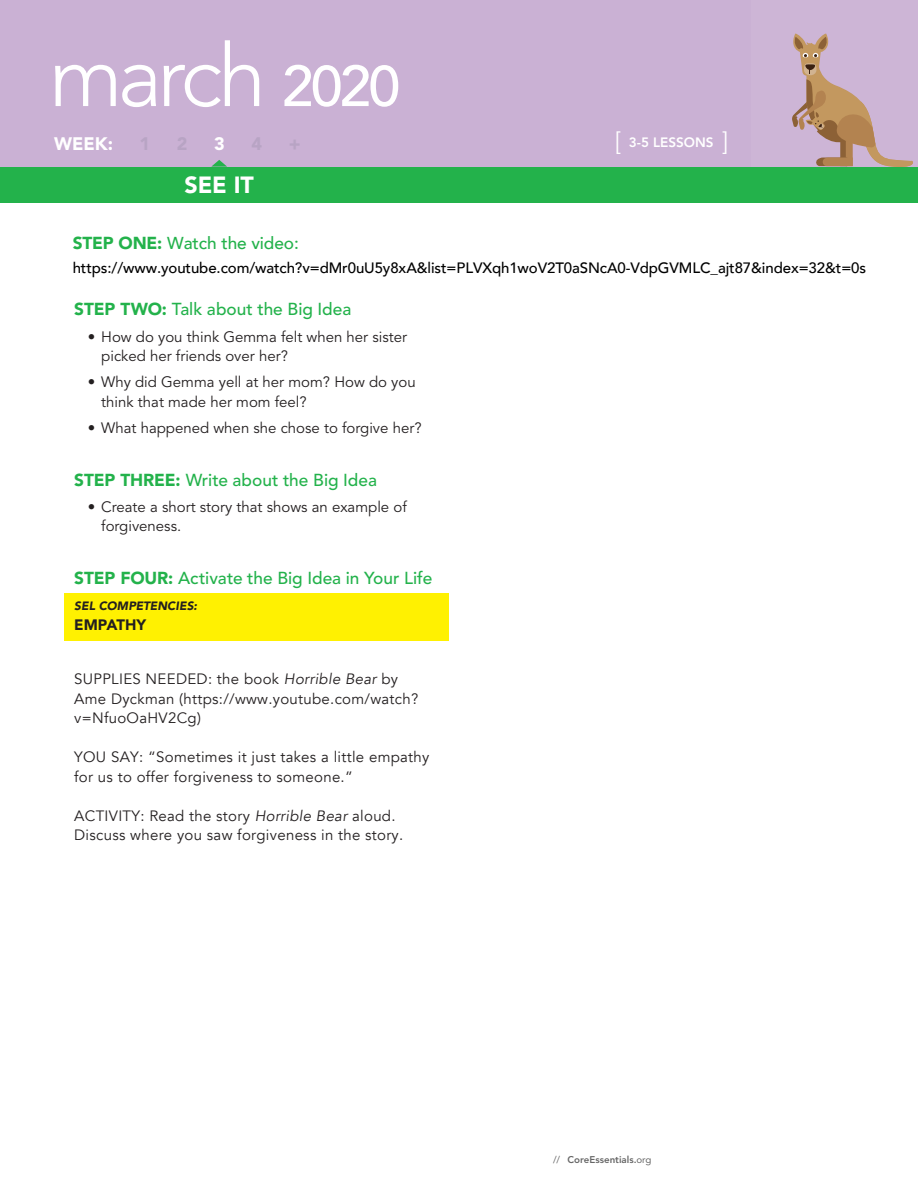
<style>
.page{position:relative;width:918px;height:1188px;background:#fff}
.page>*{position:absolute;margin:0;border:0;box-sizing:border-box;transform-origin:0 0}
.t1{font:300 87px "Avenir";letter-spacing:-.06em;color:#fff}
.CEV_17-18_Body_Copy{font:900 23.25px "Avenir";color:#fff}
.t2{font:900 18px "Avenir";color:#fff}
.Lessons_Body{font:500 17.25px "Avenir";letter-spacing:-.005em;color:#23b24b}
.Lessons_Body-2{font:15px/19.5px "Avenir";letter-spacing:.02em;color:#231f20}
.Lessons_Body-3{font:15px/19.5px "Avenir";color:#231f20}
.t3{font:500 15px "Avenir";letter-spacing:-.005em;color:#000}
.Lessons_Body-4{font:900 15px "Avenir";color:#231f20}
.t4{font:800 13.5px "Avenir";color:#fff}
.Lessons_Body-5{font:italic 900 12px "Avenir";letter-spacing:.005em;color:#231f20}
.t5{font:800 9.75px "Avenir";color:#000}
.s1{font-weight:500;font-size:57px}
.s2{font-weight:300;font-size:25.5px}
.s3{font-weight:900}
.s4{font-style:italic}
.s5{font-weight:400}
</style>
<div class="page">
<div style="left:64px;top:593px;width:385px;height:47px;background:#fff101"></div>
<div style="left:0;top:0;width:918px;height:202px;background:#23b24b"></div>
<div style="left:0;top:0;width:918px;height:166px;background:#cab1d4"></div>
<div style="left:752px;top:0;width:166px;height:166px;background:#cdb5d6"></div>
<svg style="left:792px;top:33px;width:121px;height:133px"></svg>
<svg style="left:211px;top:160px;width:16px;height:7px"></svg>
<p class="t1" style="left:49px;top:25px;width:353px">march <span class="s1">2020</span></p>
<p class="t2" style="left:54px;top:133px;width:61px">WEEK:</p>
<p class="t2" style="left:214px;top:133px;width:12px">3</p>
<p class="t4" style="left:615px;top:135px;width:115px"><span class="s2">[</span> 3-5 LESSONS <span class="s2">]</span></p>
<p class="CEV_17-18_Body_Copy" style="left:185px;top:171px;width:71px">SEE IT</p>
<p class="Lessons_Body" style="left:73px;top:228px;width:228px"><span class="s3">STEP ONE:</span> Watch the video:</p>
<p class="t3" style="left:73px;top:255px;width:795px">https://www.youtube.com/watch?v=dMr0uU5y8xA&amp;list=PLVXqh1woV2T0aSNcA0-VdpGVMLC_ajt87&amp;index=32&amp;t=0s</p>
<p class="Lessons_Body" style="left:74px;top:300px;width:279px"><span class="s3">STEP TWO:</span> Talk about the Big Idea</p>
<p class="Lessons_Body-3" style="left:101px;top:327px;width:307px;text-indent:-14px">• How do you think Gemma felt when her sister picked her friends over her?</p>
<p class="Lessons_Body-3" style="left:101px;top:373px;width:316px;text-indent:-14px">• Why did Gemma yell at her mom? How do you think that made her mom feel?</p>
<p class="Lessons_Body-3" style="left:88px;top:419px;width:335px">• What happened when she chose to forgive her?</p>
<p class="Lessons_Body" style="left:74px;top:470px;width:304px"><span class="s3">STEP THREE:</span> Write about the Big Idea</p>
<p class="Lessons_Body-3" style="left:101px;top:497px;width:307px;text-indent:-14px">• Create a short story that shows an example of forgiveness.</p>
<p class="Lessons_Body" style="left:74px;top:568px;width:360px"><span class="s3">STEP FOUR:</span> Activate the Big Idea in Your Life</p>
<p class="Lessons_Body-5" style="left:74px;top:599px;width:124px">SEL COMPETENCIES:</p>
<p class="Lessons_Body-4" style="left:74px;top:615px;width:74px">EMPATHY</p>
<p class="Lessons_Body-2" style="left:74px;top:670px;width:346px">SUPPLIES NEEDED: the book <span class="s4">Horrible Bear</span> by<br>Ame Dyckman (https://www.youtube.com/watch? v=NfuoOaHV2Cg)</p>
<p class="Lessons_Body-2" style="left:74px;top:748px;width:357px">YOU SAY: “Sometimes it just takes a little empathy for us to offer forgiveness to someone.”</p>
<p class="Lessons_Body-2" style="left:74px;top:806px;width:331px">ACTIVITY: Read the story <span class="s4">Horrible Bear</span> aloud.<br>Discuss where you saw forgiveness in the story.</p>
<p class="t5" style="left:553px;top:1154px;width:100px"><span class="s5">//</span> CoreEssentials.<span class="s5">org</span></p>
</div>
